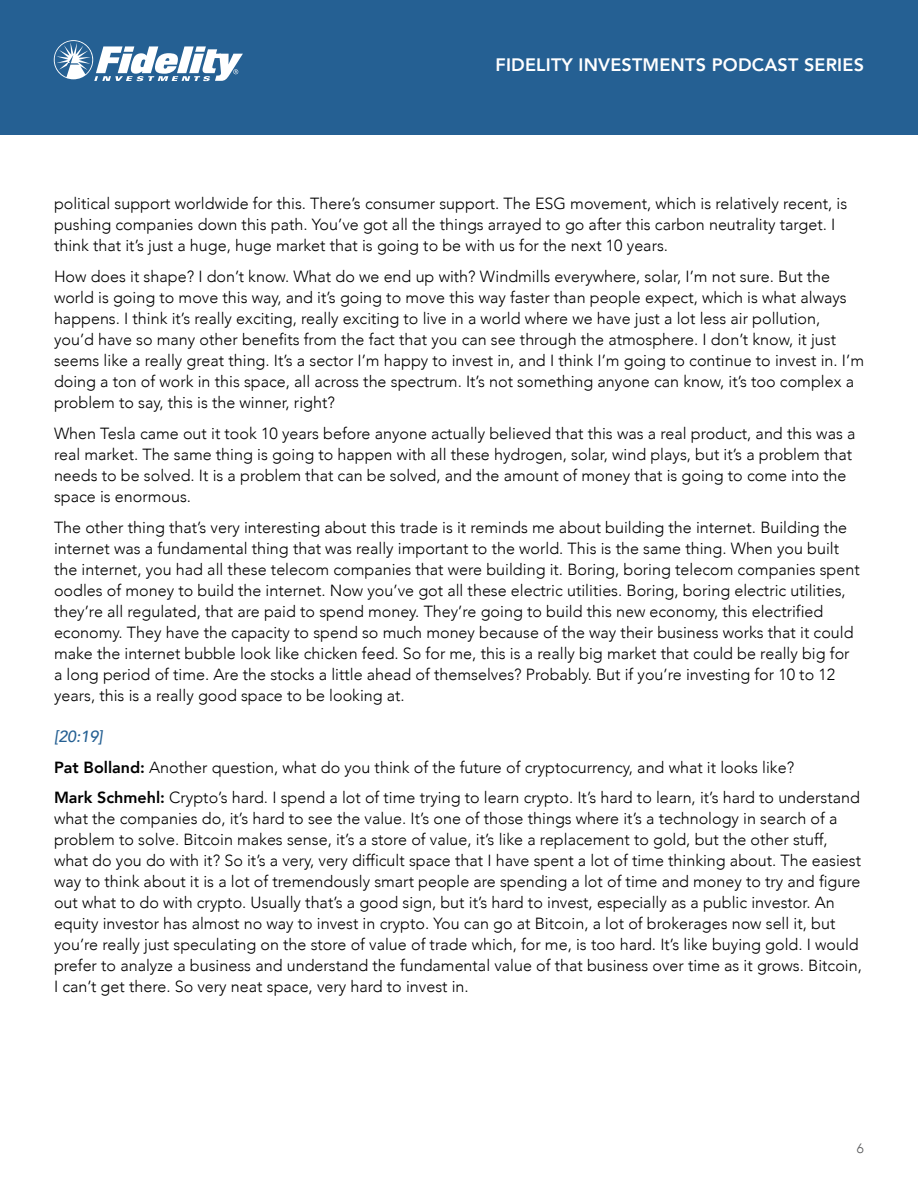
<style>
.page{position:relative;width:918px;height:1188px;background:#fff}
.page>*{position:absolute;margin:0;border:0;box-sizing:border-box;transform-origin:0 0}
.t1{font:800 18px "Avenir";letter-spacing:.01em;color:#fff}
.t2{font:300 16.2px/21px "Avenir";color:#000}
.t3{font:300 13.5px "Avenir";color:#58595b}
.s1{font-weight:500;font-style:italic;color:#256093}
.s2{font-weight:800}
</style>
<div class="page">
<div style="left:0;top:0;width:918px;height:135px;background:#256093"></div>
<svg style="left:54px;top:40px;width:189px;height:41px"></svg>
<p class="t1" style="left:496px;top:50px;width:370px">FIDELITY INVESTMENTS PODCAST SERIES</p>
<p class="t2" style="left:54px;top:193px;width:795px">political support worldwide for this. There’s consumer support. The ESG movement, which is relatively recent, is pushing companies down this path. You’ve got all the things arrayed to go after this carbon neutrality target. I think that it’s just a huge, huge market that is going to be with us for the next 10 years.</p>
<p class="t2" style="left:54px;top:266px;width:812px">How does it shape? I don’t know. What do we end up with? Windmills everywhere, solar, I’m not sure. But the world is going to move this way, and it’s going to move this way faster than people expect, which is what always happens. I think it’s really exciting, really exciting to live in a world where we have just a lot less air pollution, you’d have so many other benefits from the fact that you can see through the atmosphere. I don’t know, it just seems like a really great thing. It’s a sector I’m happy to invest in, and I think I’m going to continue to invest in. I’m doing a ton of work in this space, all across the spectrum. It’s not something anyone can know, it’s too complex a problem to say, this is the winner, right?</p>
<p class="t2" style="left:54px;top:423px;width:803px">When Tesla came out it took 10 years before anyone actually believed that this was a real product, and this was a real market. The same thing is going to happen with all these hydrogen, solar, wind plays, but it’s a problem that needs to be solved. It is a problem that can be solved, and the amount of money that is going to come into the space is enormous.</p>
<p class="t2" style="left:54px;top:517px;width:807px">The other thing that’s very interesting about this trade is it reminds me about building the internet. Building the internet was a fundamental thing that was really important to the world. This is the same thing. When you built the internet, you had all these telecom companies that were building it. Boring, boring telecom companies spent oodles of money to build the internet. Now you’ve got all these electric utilities. Boring, boring electric utilities, they’re all regulated, that are paid to spend money. They’re going to build this new economy, this electrified economy. They have the capacity to spend so much money because of the way their business works that it could make the internet bubble look like chicken feed. So for me, this is a really big market that could be really big for a long period of time. Are the stocks a little ahead of themselves? Probably. But if you’re investing for 10 to 12 years, this is a really good space to be looking at.</p>
<p class="t2" style="left:54px;top:721px;width:807px;line-height:30.8px"><span class="s1">[20:19]<br></span><span class="s2">Pat Bolland:</span> Another question, what do you think of the future of cryptocurrency, and what it looks like?<br><span class="s2">Mark Schmehl:</span> Crypto’s hard. I spend a lot of time trying to learn crypto. It’s hard to learn, it’s hard to understand</p>
<p class="t2" style="left:54px;top:808px;width:809px">what the companies do, it’s hard to see the value. It’s one of those things where it’s a technology in search of a problem to solve. Bitcoin makes sense, it’s a store of value, it’s like a replacement to gold, but the other stuff, what do you do with it? So it’s a very, very difficult space that I have spent a lot of time thinking about. The easiest way to think about it is a lot of tremendously smart people are spending a lot of time and money to try and figure out what to do with crypto. Usually that’s a good sign, but it’s hard to invest, especially as a public investor. An equity investor has almost no way to invest in crypto. You can go at Bitcoin, a lot of brokerages now sell it, but you’re really just speculating on the store of value of trade which, for me, is too hard. It’s like buying gold. I would prefer to analyze a business and understand the fundamental value of that business over time as it grows. Bitcoin, I can’t get there. So very neat space, very hard to invest in.</p>
<p class="t3" style="left:857px;top:1140px;width:9px">6</p>
</div>
